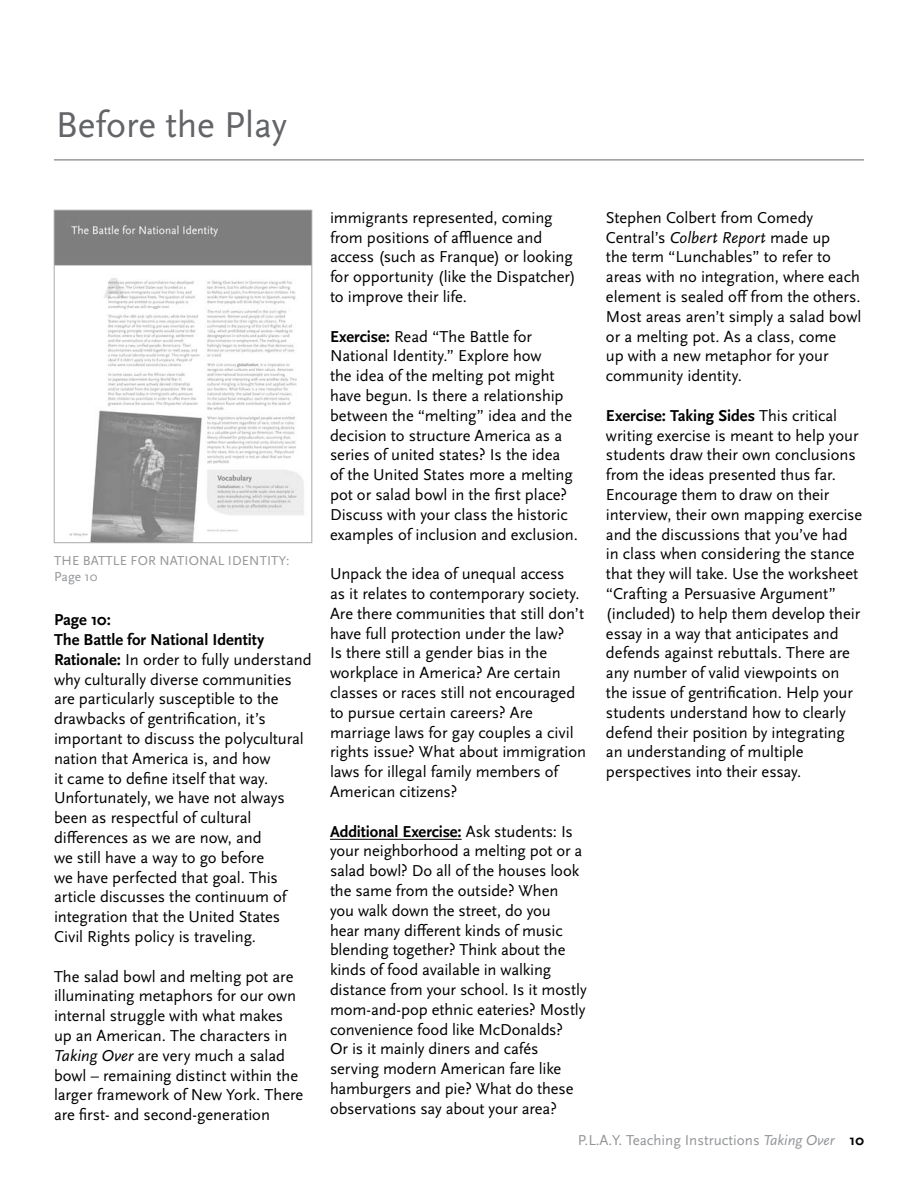
<style>
.page{position:relative;width:918px;height:1188px;background:#fff}
.page>*{position:absolute;margin:0;border:0;box-sizing:border-box;transform-origin:0 0}
.t1{font:37.5px "Scala Sans Pro";color:#636467}
.t2{font:16.5px/19.8px "Scala Sans Pro";letter-spacing:-.005em;color:#000}
.t3{font:15px "Scala Sans Pro";color:#939598}
.t4{font:13.5px "Scala Sans Pro";color:#939598}
.s1{font-weight:700}
.s2{font-style:italic}
.s3{font-weight:700;color:#000}
</style>
<div class="page">
<hr style="left:54px;top:160px;width:810px;height:1px;background:#636467">
<hr style="left:330px;top:839px;width:132px;height:1px;background:#000">
<img style="left:56px;top:212px;width:254px;height:329px">
<div style="left:54px;top:210px;width:258px;height:333px;border:1px solid #a7a9ac"></div>
<h1 class="t1" style="left:56px;top:102px;width:233px">Before the Play</h1>
<p class="t4" style="left:54px;top:552px;width:10px">the</p>
<p class="t4" style="left:83px;top:552px;width:9px">battle</p>
<p class="t4" style="left:131px;top:552px;width:9px">for</p>
<p class="t4" style="left:160px;top:552px;width:9px">national</p>
<p class="t4" style="left:228px;top:552px;width:9px">identity</p>
<p class="t4" style="left:286px;top:552px;width:5px">:</p>
<p class="t4" style="left:54px;top:569px;width:45px">Page 10</p>
<p class="t2" style="left:54px;top:610px;width:259px"><span class="s1">Page 10:<br>The Battle for N ational Identity<br>Rationale:</span> In order to fully understand why culturally diverse communities are particularly susceptible to the drawbacks of gentrification, it’s important to discuss the polycultural nation that America is, and how<br>it came to define itself that way.<br>Unfortunately, we have not always been as respectful of cultural differences as we are now, and<br>we still have a way to go before<br>we have perfected that goal. This article discusses the continuum of integration that the United States<br>Civil Rights policy is traveling.</p>
<p class="t2" style="left:54px;top:966px;width:251px">The salad bowl and melting pot are illuminating metaphors for our own internal struggle with what makes up an American. The characters in <span class="s2">Taking Over</span> are very much a salad bowl – remaining distinct within the larger framework of New York. There are first- and second-generation</p>
<p class="t2" style="left:330px;top:208px;width:247px">immigrants represented, coming from positions of affluence and access (such as Franque) or looking for opportunity (like the Dispatcher) to improve their life.</p>
<p class="t2" style="left:330px;top:326px;width:250px"><span class="s1">Exercise:</span> Read “The Battle for National Identity.” Explore how<br>the idea of the melting pot might have begun. Is there a relationship between the “melting” idea and the decision to structure America as a series of united states? Is the idea<br>of the United States more a melting pot or salad bowl in the first place?<br>Discuss with your class the historic examples of inclusion and exclusion.</p>
<p class="t2" style="left:330px;top:564px;width:258px">Unpack the idea of unequal access<br>as it relates to contemporary society.<br>Are there communities that still don’t have full protection under the law?<br>Is there still a gender bias in the workplace in America? Are certain classes or races still not encouraged to pursue certain careers? Are marriage laws for gay couples a civil rights issue? What about immigration laws for illegal family members of American citizens?</p>
<p class="t2" style="left:330px;top:821px;width:258px"><span class="s1">Additional Exercise:</span> Ask students: Is your neighborhood a melting pot or a salad bowl? Do all of the houses look the same from the outside? When<br>you walk down the street, do you<br>hear many different kinds of music blending together? Think about the kinds of food available in walking distance from your school. Is it mostly mom-and-pop ethnic eateries? Mostly convenience food like McDonalds?<br>Or is it mainly diners and cafés serving modern American fare like hamburgers and pie? What do these observations say about your area?</p>
<p class="t2" style="left:606px;top:208px;width:257px">Stephen Colbert from Comedy<br>Central’s <span class="s2">Colbert Report</span> made up<br>the term “Lunchables” to refer to areas with no integration, where each element is sealed off from the others.<br>Most areas aren’t simply a salad bowl or a melting pot. As a class, come<br>up with a new metaphor for your community identity.</p>
<p class="t2" style="left:606px;top:406px;width:258px"><span class="s1">Exercise: Taking Sides</span> This critical writing exercise is meant to help your students draw their own conclusions from the ideas presented thus far.<br>Encourage them to draw on their interview, their own mapping exercise and the discussions that you’ve had in class when considering the stance that they will take. Use the worksheet “Crafting a Persuasive Argument” (included) to help them develop their essay in a way that anticipates and defends against rebuttals. There are any number of valid viewpoints on the issue of gentrification. Help your students understand how to clearly defend their position by integrating an understanding of multiple perspectives into their essay.</p>
<p class="t3" style="left:578px;top:1131px;width:288px">P.L.A.Y. Teaching Instructions <span class="s2">Taking Over</span> <span class="s3">10</span></p>
</div>
